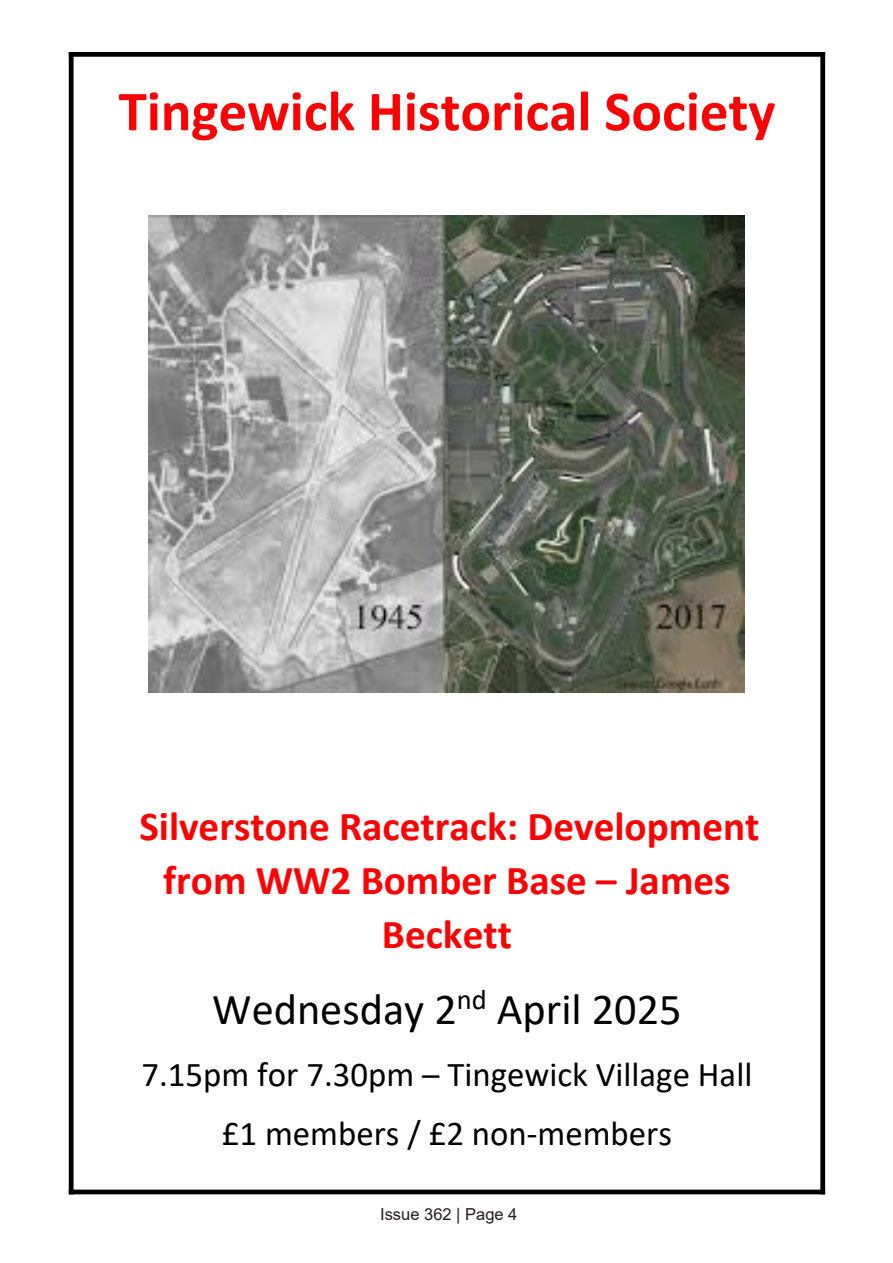
<style>
.page{position:relative;width:893px;height:1263px;background:#fff}
.page>*{position:absolute;margin:0;border:0;box-sizing:border-box;transform-origin:0 0}
.t1{font:700 57px "Calibri";color:#f00}
.t2{font:44.4px "Calibri";color:#000}
.t3{font:700 41.25px/54.3px "Calibri";color:#f00;text-align:center}
.t4{font:34.8px/58.7px "Calibri";color:#000;text-align:center}
.t5{font:16.5px "Arial";color:#231f20}
</style>
<div class="page">
<svg style="left:149px;top:215px;width:595px;height:477px"></svg>
<div style="left:69px;top:52px;width:5px;height:1142px;background:#000"></div>
<div style="left:820px;top:52px;width:5px;height:1142px;background:#000"></div>
<div style="left:69px;top:52px;width:756px;height:5px;background:#000"></div>
<div style="left:69px;top:1189px;width:756px;height:5px;background:#000"></div>
<h1 class="t1" style="left:119px;top:71px;width:658px">Tingewick Historical Society</h1>
<p class="t3" style="left:139px;top:798px;width:622px">Silverstone Racetrack: Development from WW2 Bomber Base – James<br>Beckett</p>
<p class="t2" style="left:212px;top:979px;width:471px">Wednesday 2<sup>nd</sup> April 2025</p>
<p class="t4" style="left:141px;top:1044px;width:612px">7.15pm for 7.30pm – Tingewick Village Hall £1 members / £2 non-members</p>
<p class="t5" style="left:380px;top:1203px;width:139px">Issue 362 | Page 4</p>
</div>
